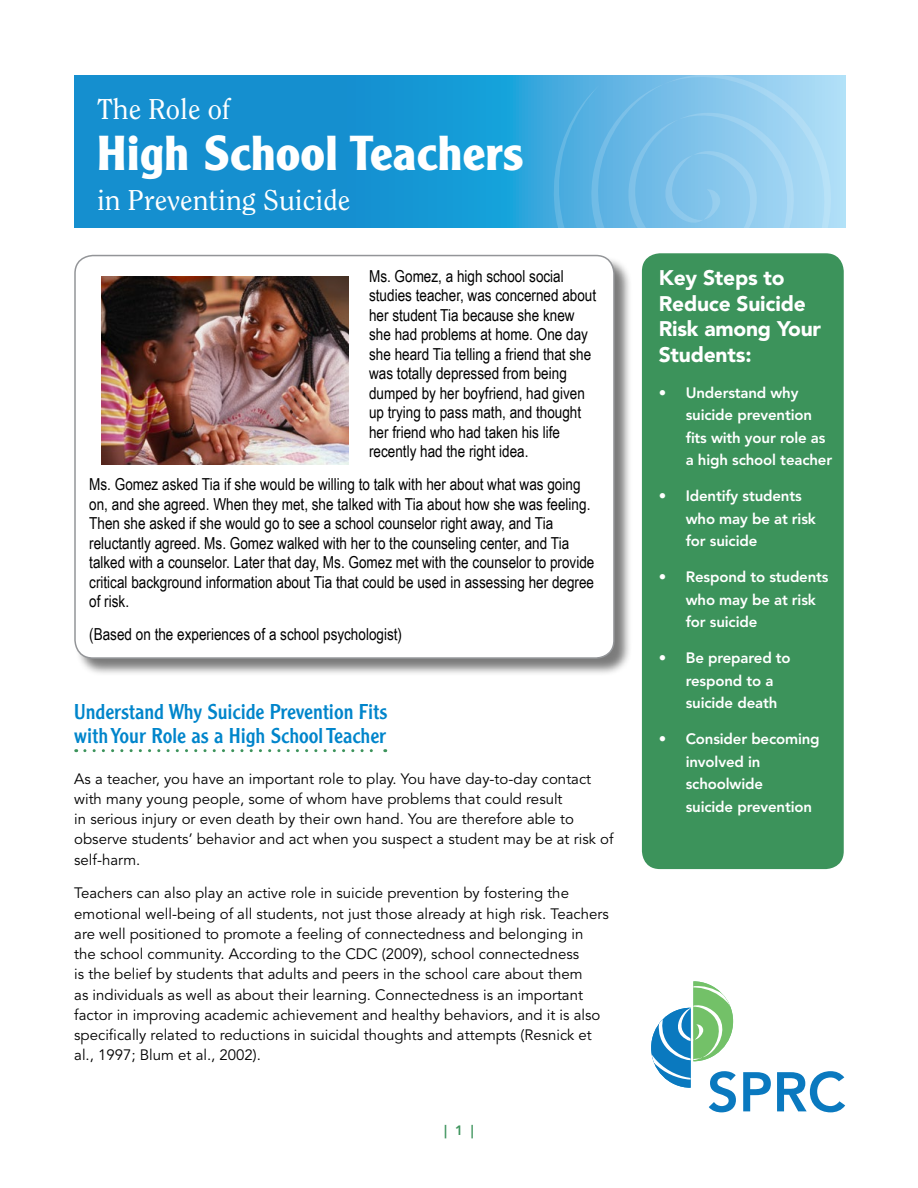
<style>
.page{position:relative;width:918px;height:1188px;background:#fff}
.page>*{position:absolute;margin:0;border:0;box-sizing:border-box;transform-origin:0 0}
.heading-title{font:700 48px "Clearface Gothic LT Std";letter-spacing:.015em;color:#fff}
.heading-title-2{font:28.5px "Clearface Std";color:#fff}
.A_Head{font:21px/24px "Clearface Gothic LT Std";color:#0085cb}
.pullout_body{font:900 21px/25.5px "Avenir LT Std";letter-spacing:-.01em;color:#fff}
.vignette{font:16.5px/19.5px "Arial Narrow";color:#000}
.body{font:15px/20.2px "Avenir LT Std";color:#000}
.t1{font:800 15px/22.5px "Avenir LT Std";letter-spacing:-.01em;color:#fff}
.t2{font:800 13.5px "Avenir LT Std";color:#3c935b}
</style>
<div class="page">
<svg style="left:74px;top:76px;width:771px;height:152px;background:#1694d2"></svg>
<svg style="left:540px;top:75px;width:304px;height:265px"></svg>
<svg style="left:85px;top:749px;width:301px;height:3px"></svg>
<div style="left:75px;top:256px;width:557px;height:420px;background:#000;opacity:.52"></div>
<div style="left:75px;top:256px;width:539px;height:402px;background:#fff;border-radius:18px"></div>
<div style="left:74px;top:255px;width:541px;height:404px;border:2px solid #939598;border-radius:18px"></div>
<div style="left:642px;top:253px;width:202px;height:616px;background:#3c935b;border-radius:18px"></div>
<img style="left:102px;top:277px;width:247px;height:188px">
<svg style="left:651px;top:981px;width:194px;height:131px"></svg>
<p class="heading-title-2" style="left:97px;top:92px;width:135px">The Role of</p>
<p class="heading-title" style="left:97px;top:125px;width:428px">High School Teachers</p>
<p class="heading-title-2" style="left:97px;top:183px;width:255px">in Preventing Suicide</p>
<p class="vignette" style="left:369px;top:266px;width:229px">Ms. Gomez, a high school social studies teacher, was concerned about her student Tia because she knew she had problems at home. One day she heard Tia telling a friend that she was totally depressed from being dumped by her boyfriend, had given up trying to pass math, and thought her friend who had taken his life recently had the right idea.</p>
<p class="vignette" style="left:89px;top:474px;width:507px">Ms. Gomez asked Tia if she would be willing to talk with her about what was going on, and she agreed. When they met, she talked with Tia about how she was feeling.<br>Then she asked if she would go to see a school counselor right away, and Tia reluctantly agreed. Ms. Gomez walked with her to the counseling center, and Tia talked with a counselor. Later that day, Ms. Gomez met with the counselor to provide critical background information about Tia that could be used in assessing her degree of risk.</p>
<p class="vignette" style="left:89px;top:624px;width:314px">(Based on the experiences of a school psychologist)</p>
<p class="A_Head" style="left:74px;top:699px;width:315px">Understand Why Suicide Prevention Fits with Your Role as a High School Teacher</p>
<p class="body" style="left:74px;top:769px;width:541px">As a teacher, you have an important role to play. You have day-to-day contact with many young people, some of whom have problems that could result<br>in serious injury or even death by their own hand. You are therefore able to observe students’ behavior and act when you suspect a student may be at risk of self-harm.</p>
<p class="body" style="left:74px;top:884px;width:536px">Teachers can also play an active role in suicide prevention by fostering the emotional well-being of all students, not just those already at high risk. Teachers are well positioned to promote a feeling of connectedness and belonging in<br>the school community. According to the CDC (2009), school connectedness<br>is the belief by students that adults and peers in the school care about them<br>as individuals as well as about their learning. Connectedness is an important factor in improving academic achievement and healthy behaviors, and it is also specifically related to reductions in suicidal thoughts and attempts (Resnick et al., 1997; Blum et al., 2002).</p>
<p class="t2" style="left:444px;top:1122px;width:31px">| 1 |</p>
<p class="pullout_body" style="left:659px;top:265px;width:164px">Key Steps to<br>Reduce Suicide<br>Risk among Your<br>Students:</p>
<p class="t1" style="left:686px;top:381px;width:148px;text-indent:-27px">• Understand why suicide prevention fits with your role as a high school teacher</p>
<p class="t1" style="left:686px;top:485px;width:132px;text-indent:-27px">• Identify students who may be at risk for suicide</p>
<p class="t1" style="left:686px;top:566px;width:144px;text-indent:-27px">• Respond to students who may be at risk for suicide</p>
<p class="t1" style="left:686px;top:647px;width:106px;text-indent:-27px">• Be prepared to respond to a suicide death</p>
<p class="t1" style="left:686px;top:728px;width:135px;text-indent:-27px">• Consider becoming involved in schoolwide<br>suicide prevention</p>
</div>
